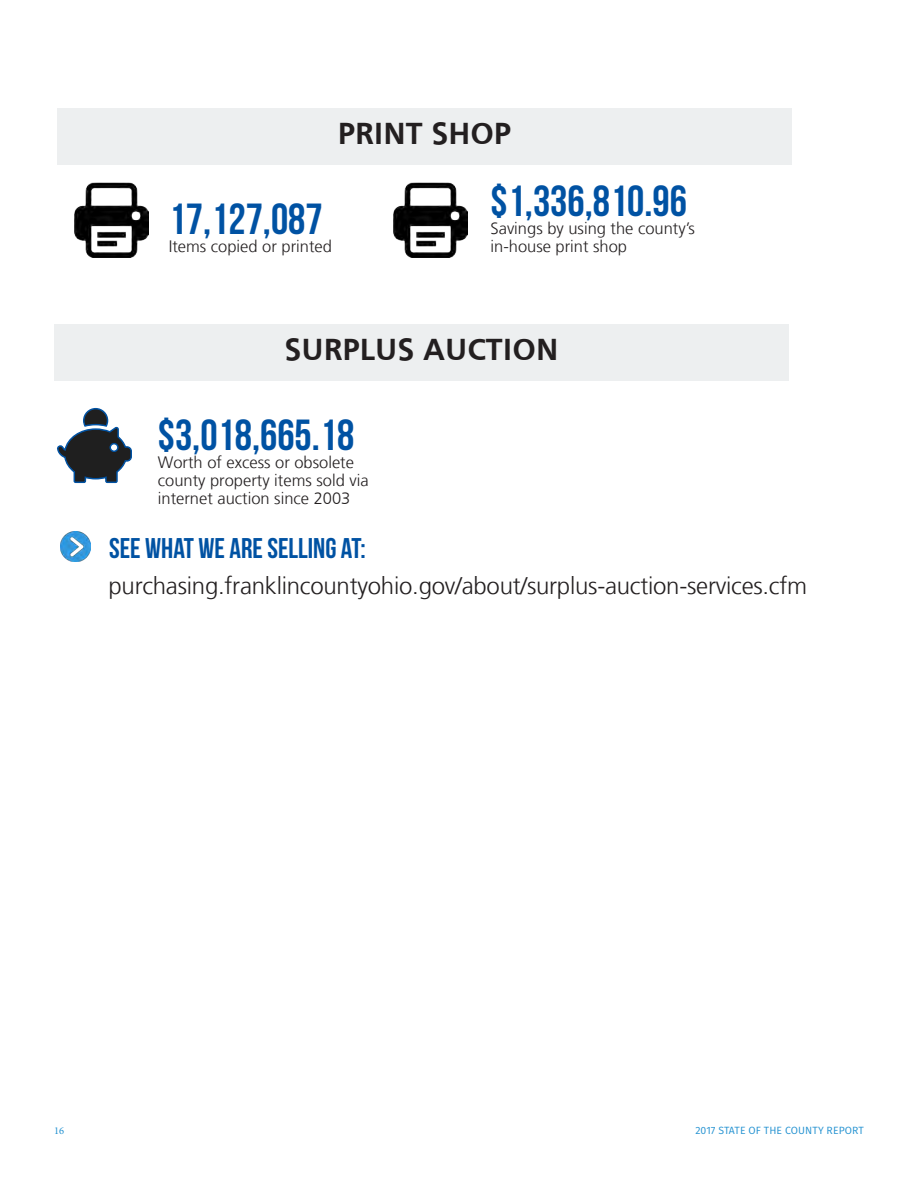
<style>
.page{position:relative;width:918px;height:1188px;background:#fff}
.page>*{position:absolute;margin:0;border:0;box-sizing:border-box;transform-origin:0 0}
.Box_Header_Text{font:43.5px "Bebas Neue";color:#0052a3}
.Box_Header_Text-2{font:700 31.5px "Frutiger";color:#231f20}
.Box_Header_Text-3{font:28.5px "Bebas Neue";color:#0052a3}
.Box_Header_Text-4{font:300 24px "Frutiger";letter-spacing:-.01em;color:#231f20}
.Box_Header_Text-5{font:300 16.5px/18px "Frutiger";color:#231f20}
.t1{font:10.5px "Fira Sans";letter-spacing:.01em;color:#2492d1}
</style>
<div class="page">
<div style="left:57px;top:108px;width:735px;height:56px;background:#edeff0"></div>
<img style="left:74px;top:183px;width:74px;height:74px">
<img style="left:394px;top:183px;width:74px;height:74px">
<div style="left:54px;top:324px;width:735px;height:56px;background:#edeff0"></div>
<svg style="left:57px;top:407px;width:75px;height:77px"></svg>
<img style="left:61px;top:531px;width:30px;height:30px">
<p class="Box_Header_Text-2" style="left:338px;top:115px;width:175px">PRINT SHOP</p>
<p class="Box_Header_Text" style="left:169px;top:195px;width:155px">17,127,087</p>
<p class="Box_Header_Text-5" style="left:169px;top:238px;width:165px">Items copied or printed</p>
<p class="Box_Header_Text" style="left:490px;top:177px;width:198px">$1,336,810.96</p>
<p class="Box_Header_Text-5" style="left:490px;top:220px;width:206px">Savings by using the county’s in-house print shop</p>
<p class="Box_Header_Text-2" style="left:285px;top:331px;width:275px">SURPLUS AUCTION</p>
<p class="Box_Header_Text" style="left:158px;top:411px;width:198px">$3,018,665.18</p>
<p class="Box_Header_Text-5" style="left:158px;top:454px;width:198px">Worth of excess or obsolete</p>
<p class="Box_Header_Text-5" style="left:158px;top:472px;width:212px">county property items sold via internet auction since 2003</p>
<p class="Box_Header_Text-3" style="left:109px;top:533px;width:258px">SEE WHAT WE ARE SELLING AT:</p>
<p class="Box_Header_Text-4" style="left:108px;top:572px;width:700px">purchasing.franklincountyohio.gov/about/surplus-auction-services.cfm</p>
<p class="t1" style="left:695px;top:1123px;width:170px">2017 STATE OF THE COUNTY REPORT</p>
</div>
